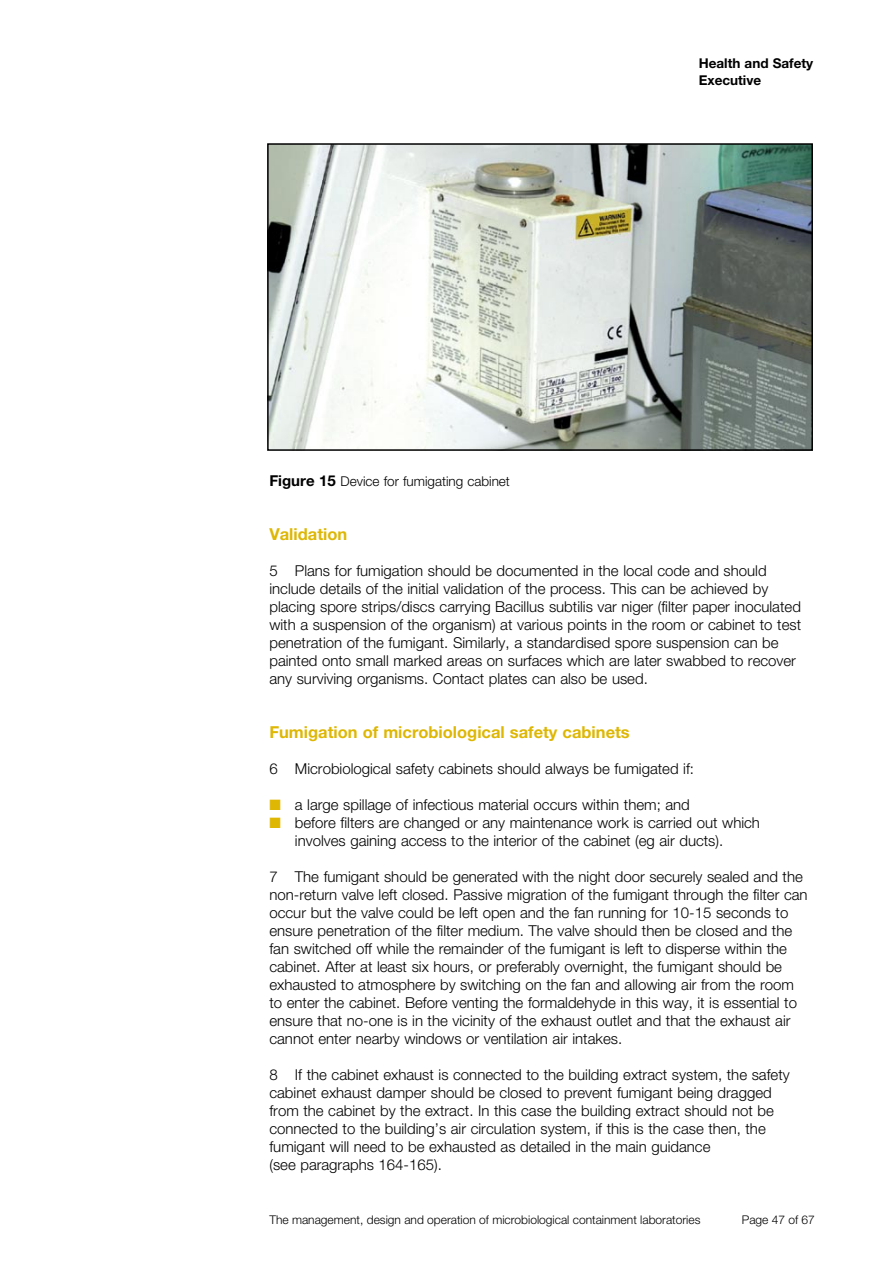
<style>
.page{position:relative;width:893px;height:1263px;background:#fff}
.page>*{position:absolute;margin:0;border:0;box-sizing:border-box;transform-origin:0 0}
.t1{font:700 16.5px "Helvetica Neue";color:#deb705}
.Body_text{font:300 15px/18px "Helvetica Neue";color:#000}
.Body_text-2{font:300 13.5px "Helvetica Neue";color:#000}
.t2{font:700 13.5px/16.5px "Helvetica Neue";color:#000}
.t3{font:300 12px "Helvetica Neue";color:#000}
.s1{font-weight:700;font-size:15px}
.s2{color:#deb705}
</style>
<div class="page">
<img style="left:270px;top:146px;width:540px;height:302px">
<div style="left:267px;top:143px;width:546px;height:308px;border:2px solid #000"></div>
<p class="t2" style="left:699px;top:55px;width:116px">Health and Safety<br>Executive</p>
<p class="Body_text-2" style="left:269px;top:473px;width:242px"><span class="s1">Figure 15</span> Device for fumigating cabinet</p>
<h3 class="t1" style="left:269px;top:524px;width:79px">Validation</h3>
<p class="Body_text" style="left:269px;top:561px;width:533px">5 Plans for fumigation should be documented in the local code and should include details of the initial validation of the process. This can be achieved by placing spore strips/discs carrying Bacillus subtilis var niger (filter paper inoculated with a suspension of the organism) at various points in the room or cabinet to test penetration of the fumigant. Similarly, a standardised spore suspension can be painted onto small marked areas on surfaces which are later swabbed to recover any surviving organisms. Contact plates can also be used.</p>
<h3 class="t1" style="left:269px;top:722px;width:362px">Fumigation of microbiological safety cabinets</h3>
<p class="Body_text" style="left:269px;top:759px;width:426px">6 Microbiological safety cabinets should always be fumigated if:</p>
<p class="Body_text" style="left:269px;top:795px;width:422px"><span class="s2">■</span> a large spillage of infectious material occurs within them; and</p>
<p class="Body_text" style="left:269px;top:813px;width:492px"><span class="s2">■</span> before filters are changed or any maintenance work is carried out which</p>
<p class="Body_text" style="left:295px;top:831px;width:430px">involves gaining access to the interior of the cabinet (eg air ducts).</p>
<p class="Body_text" style="left:269px;top:867px;width:540px">7 The fumigant should be generated with the night door securely sealed and the non-return valve left closed. Passive migration of the fumigant through the filter can occur but the valve could be left open and the fan running for 10-15 seconds to ensure penetration of the filter medium. The valve should then be closed and the fan switched off while the remainder of the fumigant is left to disperse within the cabinet. After at least six hours, or preferably overnight, the fumigant should be exhausted to atmosphere by switching on the fan and allowing air from the room to enter the cabinet. Before venting the formaldehyde in this way, it is essential to ensure that no-one is in the vicinity of the exhaust outlet and that the exhaust air cannot enter nearby windows or ventilation air intakes.</p>
<p class="Body_text" style="left:269px;top:1065px;width:522px">8 If the cabinet exhaust is connected to the building extract system, the safety cabinet exhaust damper should be closed to prevent fumigant being dragged from the cabinet by the extract. In this case the building extract should not be connected to the building’s air circulation system, if this is the case then, the fumigant will need to be exhausted as detailed in the main guidance<br>(see paragraphs 164-165).</p>
<p class="t3" style="left:269px;top:1212px;width:433px">The management, design and operation of microbiological containment laboratories</p>
<p class="t3" style="left:742px;top:1212px;width:75px">Page 47 of 67</p>
</div>
